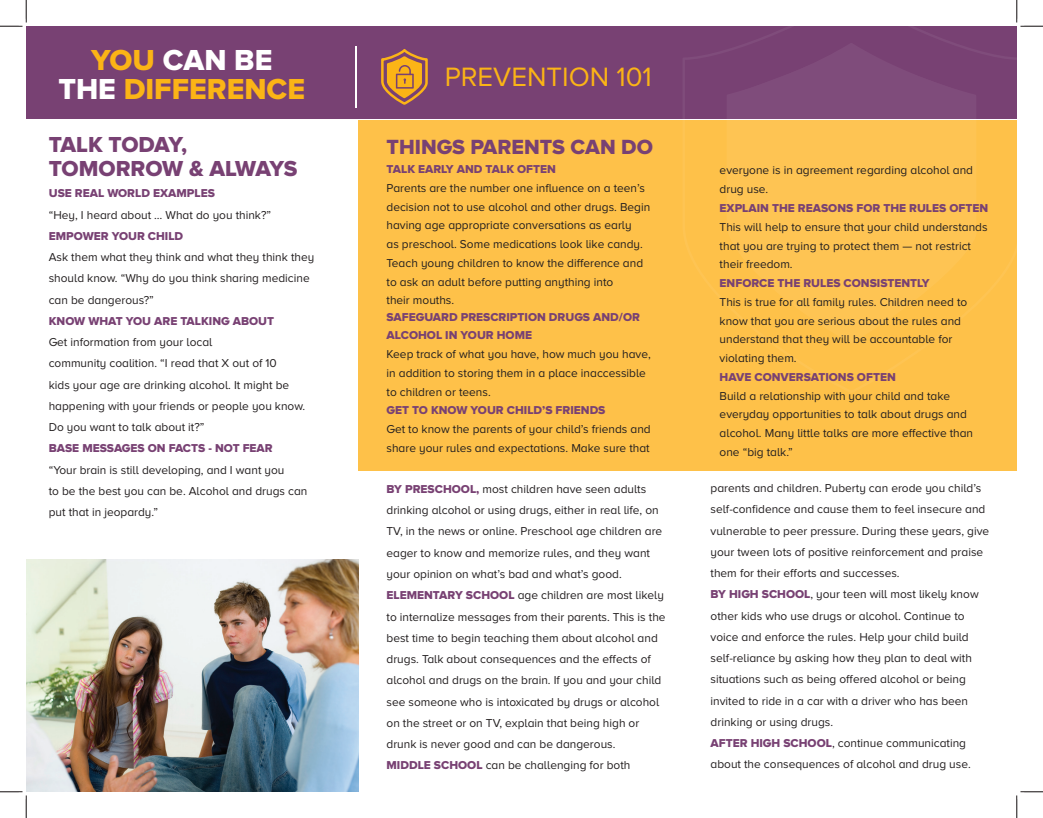
<style>
.page{position:relative;width:1043px;height:818px;background:#fff}
.page>*{position:absolute;margin:0;border:0;box-sizing:border-box;transform-origin:0 0}
.t1{font:30px/29.5px "Proxima Nova A Extrabld";color:#fbb416;text-align:center}
.t2{font:27.5px "Proxima Nova A";color:#fbb416}
.t3{font:22.5px/24.5px "Proxima Nova A Extrabld";letter-spacing:-.02em;color:#784173}
.t4{font:21.25px "Proxima Nova A Extrabld";color:#784173}
.t5{font:11.88px/21.2px "Proxima Nova A";color:#231f20}
.t6{font:11.88px/18.8px "Proxima Nova A Extrabld";color:#784173}
.s1{color:#fff}
.s2{font-family:"Proxima Nova A Extrabld";color:#784173}
</style>
<div class="page">
<div style="left:358px;top:120px;width:658px;height:350px;background:#fec149"></div>
<div style="left:26px;top:26px;width:990px;height:93px;background:#784173"></div>
<hr style="left:355px;top:46px;width:2px;height:61px;background:#fff">
<svg style="left:727px;top:44px;width:247px;height:75px;fill:#7f4c7b"></svg>
<img style="left:26px;top:559px;width:332px;height:232px">
<svg style="left:381px;top:49px;width:47px;height:56px"></svg>
<svg style="left:0;top:0;width:27px;height:27px"></svg>
<svg style="left:0;top:790px;width:27px;height:28px"></svg>
<svg style="left:1016px;top:0;width:26px;height:27px"></svg>
<svg style="left:1016px;top:791px;width:26px;height:27px"></svg>
<h1 class="t1" style="left:58px;top:44px;width:248px">YOU <span class="s1">CAN BE<br>THE</span> DIFFERENCE</h1>
<h3 class="t3" style="left:49px;top:131px;width:250px">TALK TODAY,<br>TOMORROW &amp; ALWAYS</h3>
<p class="t6" style="left:49px;top:184px;width:168px">USE REAL WORLD EXAMPLES</p>
<p class="t5" style="left:49px;top:204px;width:224px">“Hey, I heard about … What do you think?”</p>
<p class="t6" style="left:49px;top:226px;width:136px">EMPOWER YOUR CHILD</p>
<p class="t5" style="left:49px;top:246px;width:267px">Ask them what they think and what they think they should know. “Why do you think sharing medicine can be dangerous?”</p>
<p class="t6" style="left:49px;top:311px;width:227px">KNOW WHAT YOU ARE TALKING ABOUT</p>
<p class="t5" style="left:49px;top:331px;width:258px">Get information from your local<br>community coalition. “I read that X out of 10<br>kids your age are drinking alcohol. It might be happening with your friends or people you know.<br>Do you want to talk about it?”</p>
<p class="t6" style="left:49px;top:439px;width:225px">BASE MESSAGES ON FACTS - NOT FEAR</p>
<p class="t5" style="left:49px;top:459px;width:260px">“Your brain is still developing, and I want you<br>to be the best you can be. Alcohol and drugs can put that in jeopardy.”</p>
<h2 class="t2" style="left:445px;top:61px;width:209px">PREVENTION 101</h2>
<h3 class="t4" style="left:386px;top:135px;width:268px">THINGS PARENTS CAN DO</h3>
<p class="t6" style="left:386px;top:159px;width:171px">TALK EARLY AND TALK OFTEN</p>
<p class="t5" style="left:386px;top:178px;width:265px;line-height:18.8px">Parents are the number one influence on a teen’s decision not to use alcohol and other drugs. Begin having age appropriate conversations as early<br>as preschool. Some medications look like candy.<br>Teach young children to know the difference and to ask an adult before putting anything into<br>their mouths.</p>
<p class="t6" style="left:386px;top:307px;width:255px">SAFEGUARD PRESCRIPTION DRUGS AND/OR<br>ALCOHOL IN YOUR HOME</p>
<p class="t5" style="left:386px;top:344px;width:266px;line-height:18.8px">Keep track of what you have, how much you have, in addition to storing them in a place inaccessible to children or teens.</p>
<p class="t6" style="left:386px;top:401px;width:220px">GET TO KNOW YOUR CHILD’S FRIENDS</p>
<p class="t5" style="left:386px;top:419px;width:266px;line-height:18.8px">Get to know the parents of your child’s friends and share your rules and expectations. Make sure that</p>
<p class="t5" style="left:386px;top:478px;width:280px"><span class="s2">BY PRESCHOOL,</span> most children have seen adults drinking alcohol or using drugs, either in real life, on TV, in the news or online. Preschool age children are eager to know and memorize rules, and they want your opinion on what’s bad and what’s good.<br><span class="s2">ELEMENTARY SCHOOL</span> age children are most likely to internalize messages from their parents. This is the best time to begin teaching them about alcohol and drugs. Talk about consequences and the effects of alcohol and drugs on the brain. If you and your child see someone who is intoxicated by drugs or alcohol on the street or on TV, explain that being high or drunk is never good and can be dangerous.<br><span class="s2">MIDDLE SCHOOL</span> can be challenging for both</p>
<p class="t5" style="left:719px;top:161px;width:255px;line-height:18.8px">everyone is in agreement regarding alcohol and drug use.</p>
<p class="t6" style="left:719px;top:198px;width:270px">EXPLAIN THE REASONS FOR THE RULES OFTEN</p>
<p class="t5" style="left:719px;top:217px;width:269px;line-height:18.8px">This will help to ensure that your child understands that you are trying to protect them — not restrict their freedom.</p>
<p class="t6" style="left:719px;top:273px;width:211px">ENFORCE THE RULES CONSISTENTLY</p>
<p class="t5" style="left:719px;top:292px;width:249px;line-height:18.8px">This is true for all family rules. Children need to know that you are serious about the rules and understand that they will be accountable for violating them.</p>
<p class="t6" style="left:719px;top:367px;width:178px">HAVE CONVERSATIONS OFTEN</p>
<p class="t5" style="left:719px;top:386px;width:255px;line-height:18.8px">Build a relationship with your child and take everyday opportunities to talk about drugs and alcohol. Many little talks are more effective than one “big talk.”</p>
<p class="t5" style="left:710px;top:477px;width:280px">parents and children. Puberty can erode you child’s self-confidence and cause them to feel insecure and vulnerable to peer pressure. During these years, give your tween lots of positive reinforcement and praise them for their efforts and successes.<br><span class="s2">BY HIGH SCHOOL</span>, your teen will most likely know other kids who use drugs or alcohol. Continue to voice and enforce the rules. Help your child build self-reliance by asking how they plan to deal with situations such as being offered alcohol or being invited to ride in a car with a driver who has been drinking or using drugs.<br><span class="s2">AFTER HIGH SCHOOL</span>, continue communicating about the consequences of alcohol and drug use.</p>
</div>
